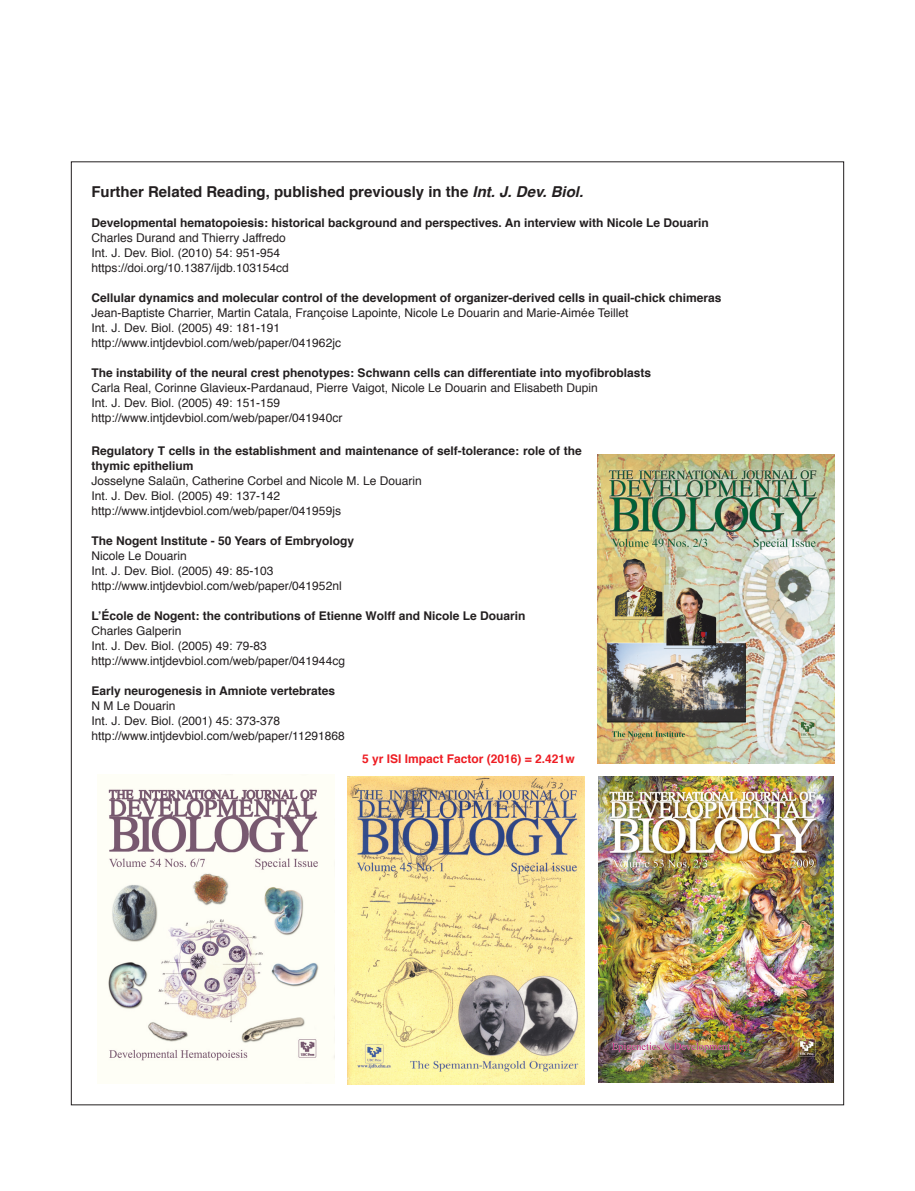
<style>
.page{position:relative;width:915px;height:1191px;background:#fff}
.page>*{position:absolute;margin:0;border:0;box-sizing:border-box;transform-origin:0 0}
._0-TitleSmall-2{font:700 15px "Helvetica";color:#231f20}
._0-RelatedArticles{font:12px "Helvetica";color:#231f20}
._0-RelatedArticles-2{font:700 12px/15px "Helvetica";color:#231f20}
._0-TitleSmall-2-2{font:700 12px "Helvetica";color:#ee1d23}
.s1{font-style:italic}
</style>
<div class="page">
<img style="left:597px;top:454px;width:237px;height:309px">
<img style="left:347px;top:776px;width:237px;height:308px">
<img style="left:598px;top:776px;width:235px;height:306px">
<img style="left:108px;top:775px;width:227px;height:308px">
<p class="_0-TitleSmall-2" style="left:91px;top:180px;width:493px">Further Related Reading, published previously in the <span class="s1">Int. J. Dev. Biol.</span></p>
<p class="_0-RelatedArticles-2" style="left:91px;top:216px;width:619px">Developmental hematopoiesis: historical background and perspectives. An interview with Nicole Le Douarin</p>
<p class="_0-RelatedArticles" style="left:91px;top:229px;width:196px">Charles Durand and Thierry Jaffredo</p>
<p class="_0-RelatedArticles" style="left:91px;top:244px;width:190px">Int. J. Dev. Biol. (2010) 54: 951-954</p>
<p class="_0-RelatedArticles" style="left:91px;top:259px;width:199px">https://doi.org/10.1387/ijdb.103154cd</p>
<p class="_0-RelatedArticles-2" style="left:91px;top:291px;width:631px">Cellular dynamics and molecular control of the development of organizer-derived cells in quail-chick chimeras</p>
<p class="_0-RelatedArticles" style="left:91px;top:304px;width:538px">Jean-Baptiste Charrier, Martin Catala, Françoise Lapointe, Nicole Le Douarin and Marie-Aimée Teillet</p>
<p class="_0-RelatedArticles" style="left:91px;top:319px;width:190px">Int. J. Dev. Biol. (2005) 49: 181-191</p>
<p class="_0-RelatedArticles" style="left:91px;top:334px;width:251px">http://www.intjdevbiol.com/web/paper/041962jc</p>
<p class="_0-RelatedArticles-2" style="left:91px;top:366px;width:561px">The instability of the neural crest phenotypes: Schwann cells can differentiate into myofibroblasts</p>
<p class="_0-RelatedArticles" style="left:91px;top:379px;width:508px">Carla Real, Corinne Glavieux-Pardanaud, Pierre Vaigot, Nicole Le Douarin and Elisabeth Dupin</p>
<p class="_0-RelatedArticles" style="left:91px;top:394px;width:190px">Int. J. Dev. Biol. (2005) 49: 151-159</p>
<p class="_0-RelatedArticles" style="left:91px;top:409px;width:252px">http://www.intjdevbiol.com/web/paper/041940cr</p>
<p class="_0-RelatedArticles-2" style="left:91px;top:443px;width:492px">Regulatory T cells in the establishment and maintenance of self-tolerance: role of the thymic epithelium</p>
<p class="_0-RelatedArticles" style="left:91px;top:471px;width:332px">Josselyne Salaün, Catherine Corbel and Nicole M. Le Douarin</p>
<p class="_0-RelatedArticles" style="left:91px;top:486px;width:190px">Int. J. Dev. Biol. (2005) 49: 137-142</p>
<p class="_0-RelatedArticles" style="left:91px;top:501px;width:251px">http://www.intjdevbiol.com/web/paper/041959js</p>
<p class="_0-RelatedArticles-2" style="left:91px;top:533px;width:264px">The Nogent Institute - 50 Years of Embryology</p>
<p class="_0-RelatedArticles" style="left:91px;top:546px;width:97px">Nicole Le Douarin</p>
<p class="_0-RelatedArticles" style="left:91px;top:561px;width:183px">Int. J. Dev. Biol. (2005) 49: 85-103</p>
<p class="_0-RelatedArticles" style="left:91px;top:576px;width:252px">http://www.intjdevbiol.com/web/paper/041952nl</p>
<p class="_0-RelatedArticles-2" style="left:91px;top:608px;width:435px">L’École de Nogent: the contributions of Etienne Wolff and Nicole Le Douarin</p>
<p class="_0-RelatedArticles" style="left:91px;top:621px;width:92px">Charles Galperin</p>
<p class="_0-RelatedArticles" style="left:91px;top:636px;width:177px">Int. J. Dev. Biol. (2005) 49: 79-83</p>
<p class="_0-RelatedArticles" style="left:91px;top:651px;width:255px">http://www.intjdevbiol.com/web/paper/041944cg</p>
<p class="_0-RelatedArticles-2" style="left:91px;top:683px;width:245px">Early neurogenesis in Amniote vertebrates</p>
<p class="_0-RelatedArticles" style="left:91px;top:696px;width:86px">N M Le Douarin</p>
<p class="_0-RelatedArticles" style="left:91px;top:711px;width:190px">Int. J. Dev. Biol. (2001) 45: 373-378</p>
<p class="_0-RelatedArticles" style="left:91px;top:726px;width:255px">http://www.intjdevbiol.com/web/paper/11291868</p>
<p class="_0-TitleSmall-2-2" style="left:362px;top:749px;width:214px">5 yr ISI Impact Factor (2016) = 2.421w</p>
</div>
